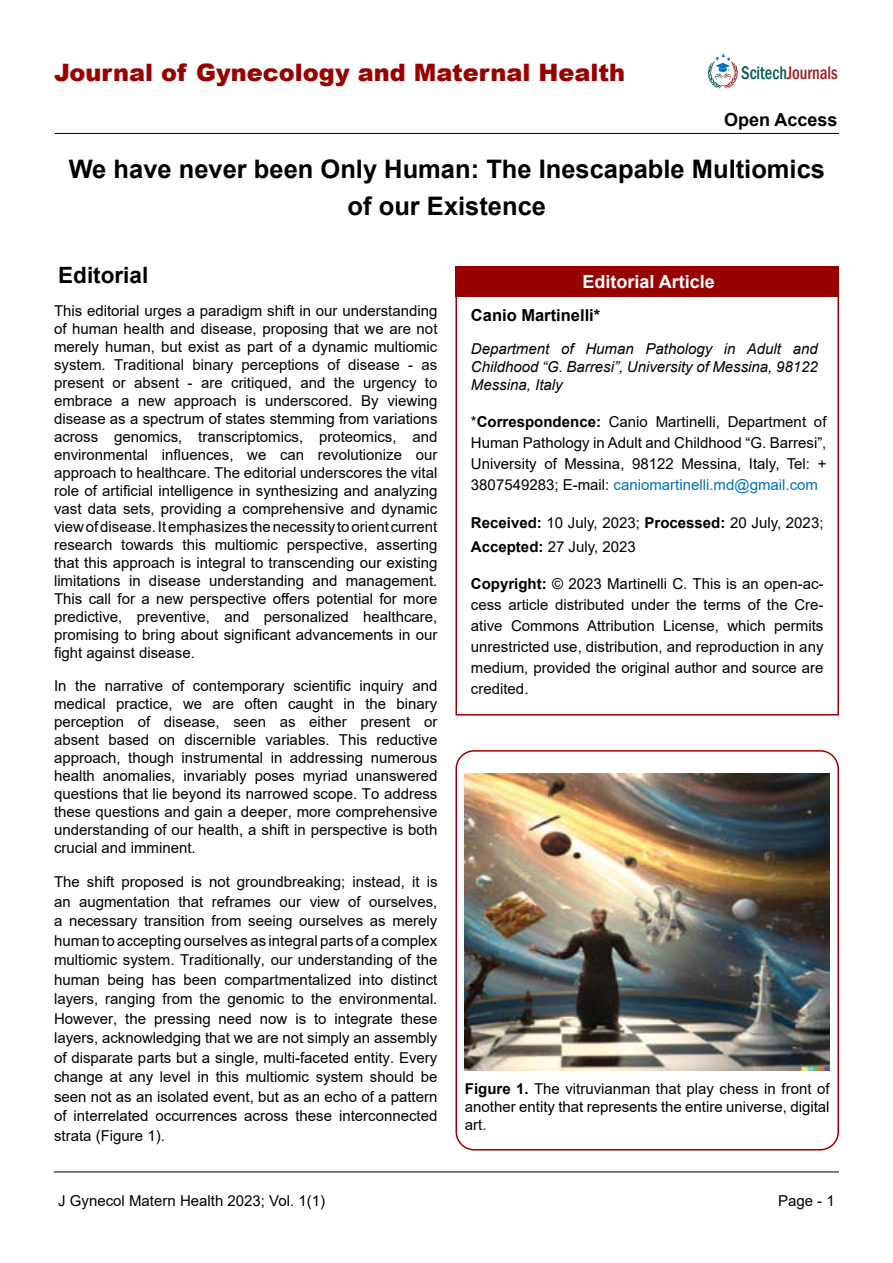
<style>
.page{position:relative;width:893px;height:1263px;background:#fff}
.page>*{position:absolute;margin:0;border:0;box-sizing:border-box;transform-origin:0 0}
.t1{font:700 25.5px/37.5px "Arial";color:#000;text-align:center}
.t2{font:900 24px "Arial";color:#900}
.t3{font:700 22.5px "Arial";color:#000}
.t4{font:500 condensed 18.75px "Franklin Gothic";color:#991b1e;scale:.89 1}
.t5{font:700 18px "Arial";color:#fff}
.t6{font:700 18px "Arial";color:#000}
.t7{font:700 16.5px "Arial";color:#000}
.t8{font:15px/18px "Arial";color:#000;text-align:justify}
.t9{font:italic 15px/18px "Arial";color:#000;text-align:justify}
.s1{color:#005a50}
.s2{font-weight:700}
.s3{color:#0072bc}
</style>
<div class="page">
<hr style="left:54px;top:1171px;width:785px;height:1px;background:#000">
<hr style="left:55px;top:133px;width:784px;height:1px;background:#000">
<svg style="left:707px;top:54px;width:31px;height:35px"></svg>
<div style="left:455px;top:286px;width:384px;height:429px;border:2px solid #900"></div>
<div style="left:455px;top:266px;width:384px;height:31px;background:#900"></div>
<div style="left:455px;top:750px;width:384px;height:400px;border:2px solid #900;border-radius:18px"></div>
<img style="left:465px;top:773px;width:364px;height:297px">
<h2 class="t2" style="left:54px;top:55px;width:573px">Journal of Gynecology and Maternal Health</h2>
<p class="t4" style="left:741px;top:61px;width:110px"><span class="s1">Scitech</span>Journals</p>
<p class="t6" style="left:724px;top:107px;width:115px">Open Access</p>
<h1 class="t1" style="left:69px;top:150px;width:758px">We have never been Only Human: The Inescapable Multiomics of our Existence</h1>
<h3 class="t3" style="left:58px;top:259px;width:92px">Editorial</h3>
<p class="t8" style="left:54px;top:301px;width:385px">This editorial urges a paradigm shift in our understanding of human health and disease, proposing that we are not merely human, but exist as part of a dynamic multiomic system. Traditional binary perceptions of disease - as present or absent - are critiqued, and the urgency to embrace a new approach is underscored. By viewing disease as a spectrum of states stemming from variations across genomics, transcriptomics, proteomics, and environmental influences, we can revolutionize our approach to healthcare. The editorial underscores the vital role of artificial intelligence in synthesizing and analyzing vast data sets, providing a comprehensive and dynamic view of disease. It emphasizes the necessity to orient current research towards this multiomic perspective, asserting that this approach is integral to transcending our existing limitations in disease understanding and management.<br>This call for a new perspective offers potential for more predictive, preventive, and personalized healthcare, promising to bring about significant advancements in our fight against disease.</p>
<p class="t8" style="left:54px;top:676px;width:385px">In the narrative of contemporary scientific inquiry and medical practice, we are often caught in the binary perception of disease, seen as either present or absent based on discernible variables. This reductive approach, though instrumental in addressing numerous health anomalies, invariably poses myriad unanswered questions that lie beyond its narrowed scope. To address these questions and gain a deeper, more comprehensive understanding of our health, a shift in perspective is both crucial and imminent.</p>
<p class="t8" style="left:54px;top:872px;width:385px;line-height:19.5px">The shift proposed is not groundbreaking; instead, it is an augmentation that reframes our view of ourselves, a necessary transition from seeing ourselves as merely human to accepting ourselves as integral parts of a complex multiomic system. Traditionally, our understanding of the human being has been compartmentalized into distinct layers, ranging from the genomic to the environmental.<br>However, the pressing need now is to integrate these layers, acknowledging that we are not simply an assembly of disparate parts but a single, multi-faceted entity. Every change at any level in this multiomic system should be seen not as an isolated event, but as an echo of a pattern of interrelated occurrences across these interconnected strata (Figure 1).</p>
<p class="t5" style="left:582px;top:269px;width:134px">Editorial Article</p>
<p class="t7" style="left:471px;top:304px;width:131px">Canio Martinelli*</p>
<p class="t9" style="left:471px;top:340px;width:348px">Department of Human Pathology in Adult and Childhood “G. Barresi”, University of Messina, 98122<br>Messina, Italy</p>
<p class="t8" style="left:471px;top:411px;width:357px;line-height:21px">*<span class="s2">Correspondence:</span> Canio Martinelli, Department of Human Pathology in Adult and Childhood “G. Barresi”, University of Messina, 98122 Messina, Italy, Tel: + 3807549283; E-mail: <span class="s3">caniomartinelli.md@gmail.com</span></p>
<p class="t8" style="left:471px;top:510px;width:354px;line-height:24px"><span class="s2">Received:</span> 10 July, 2023; <span class="s2">Processed:</span> 20 July, 2023;<br><span class="s2">Accepted:</span> 27 July, 2023</p>
<p class="t8" style="left:471px;top:573px;width:354px;line-height:21px"><span class="s2">Copyright:</span> © 2023 Martinelli C. This is an open-ac&shy;cess article distributed under the terms of the Cre&shy;ative Commons Attribution License, which permits unrestricted use, distribution, and reproduction in any medium, provided the original author and source are credited.</p>
<p class="t8" style="left:465px;top:1079px;width:366px"><span class="s2">Figure 1.</span> The vitruvianman that play chess in front of another entity that represents the entire universe, digital art.</p>
<p class="t8" style="left:58px;top:1192px;width:268px">J Gynecol Matern Health 2023; Vol. 1(1)</p>
<p class="t8" style="left:778px;top:1192px;width:58px">Page - 1</p>
</div>
